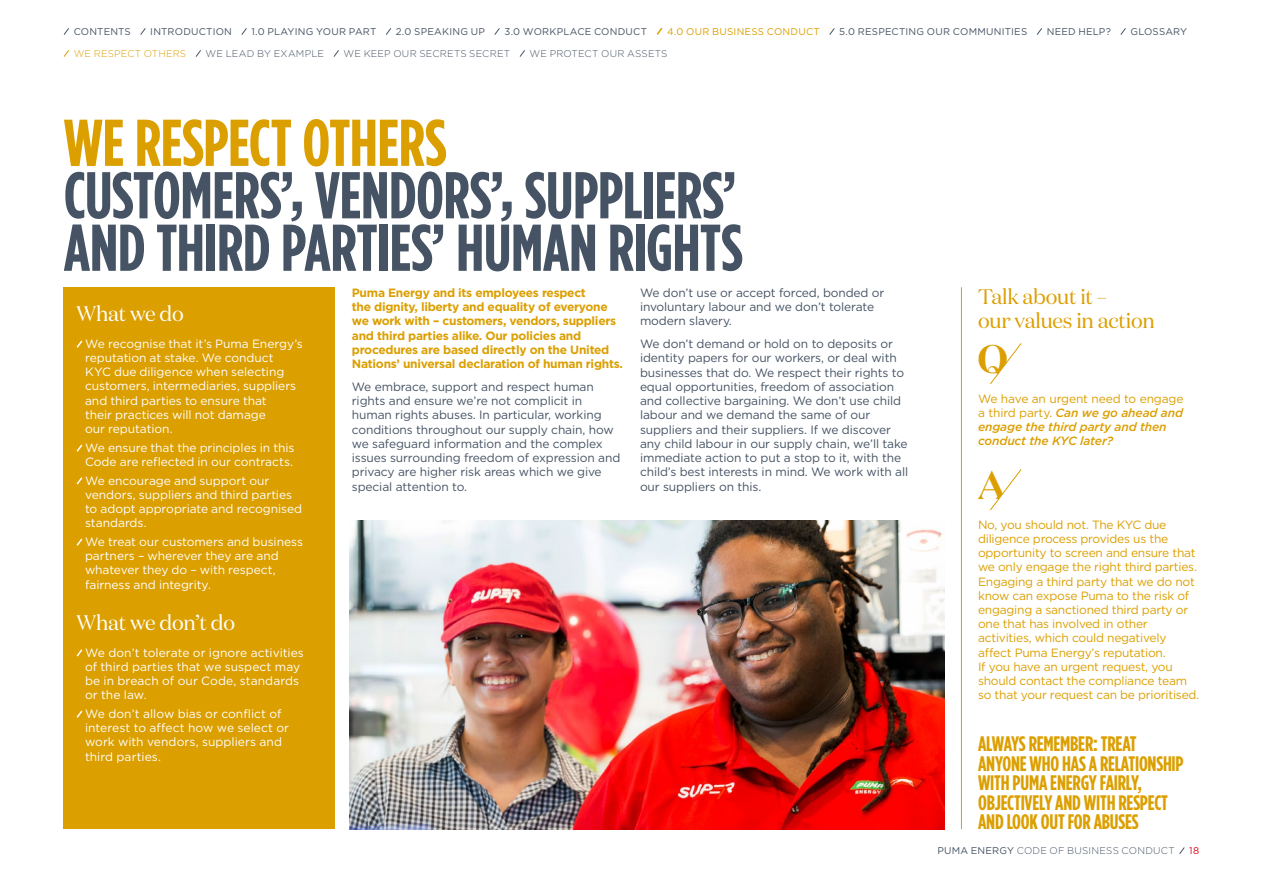
<style>
.page{position:relative;width:1263px;height:893px;background:#fff}
.page>*{position:absolute;margin:0;border:0;box-sizing:border-box;transform-origin:0 0}
.t1{font:700 66px/52.5px "Gotham Condensed";letter-spacing:-.005em;color:#455364}
.t2{font:700 66px "Gotham Condensed";letter-spacing:-.005em;color:#dc9f00}
.t3{font:600 39.9px "Domaine Disp";color:#dc9f00}
.t4{font:700 21px/19.5px "Gotham Condensed";letter-spacing:-.01em;color:#dc9f00}
.t5{font:21px/24px "Domaine Disp";letter-spacing:-.01em;color:#dc9f00}
.t6{font:21px "Domaine Disp";letter-spacing:-.01em;color:#fff}
.t7{font:12px/14.2px "Gotham";letter-spacing:-.01em;color:#455364}
.t8{font:12px/14.2px "Gotham";color:#fff}
.t9{font:12px/14.2px "Gotham";letter-spacing:-.02em;color:#dc9f00}
.t10{font:700 12px/14.2px "Gotham";letter-spacing:-.02em;color:#dc9f00}
.t11{font:italic 500 12px/14.2px "Gotham";letter-spacing:-.01em;color:#dc9f00}
.t12{font:9.75px "Gotham";letter-spacing:.02em;color:#455364}
.t13{font:300 9.75px "Gotham";letter-spacing:.02em;color:#455364}
.t14{font:9.75px "Gotham";letter-spacing:.025em;color:#dc9f00}
.t15{font:300 9.75px "Gotham";letter-spacing:.015em;color:#dc9f00}
.t16{font:9.75px "Gotham";color:#d9081d}
.s1{font-weight:400;font-style:normal}
.s2{font-weight:400}
</style>
<div class="page">
<img style="left:350px;top:520px;width:594px;height:309px">
<svg style="left:990px;top:343px;width:32px;height:42px"></svg>
<svg style="left:990px;top:469px;width:32px;height:42px"></svg>
<div style="left:64px;top:287px;width:271px;height:542px;background:#dc9f00"></div>
<svg style="left:76px;top:340px;width:7px;height:8px"></svg>
<svg style="left:76px;top:444px;width:7px;height:8px"></svg>
<svg style="left:76px;top:477px;width:7px;height:8px"></svg>
<svg style="left:76px;top:538px;width:7px;height:8px"></svg>
<svg style="left:76px;top:649px;width:7px;height:8px"></svg>
<svg style="left:76px;top:710px;width:7px;height:8px"></svg>
<hr style="left:961px;top:287px;width:1px;height:542px;background:#dc9f00">
<svg style="left:1179px;top:847px;width:6px;height:7px"></svg>
<svg style="left:63px;top:28px;width:6px;height:7px"></svg>
<svg style="left:140px;top:28px;width:6px;height:7px"></svg>
<svg style="left:241px;top:28px;width:6px;height:7px"></svg>
<svg style="left:386px;top:28px;width:6px;height:7px"></svg>
<svg style="left:494px;top:28px;width:6px;height:7px"></svg>
<svg style="left:656px;top:27px;width:7px;height:8px"></svg>
<svg style="left:829px;top:28px;width:6px;height:7px"></svg>
<svg style="left:1036px;top:28px;width:6px;height:7px"></svg>
<svg style="left:1120px;top:28px;width:6px;height:7px"></svg>
<svg style="left:63px;top:50px;width:6px;height:7px"></svg>
<svg style="left:195px;top:50px;width:6px;height:7px"></svg>
<svg style="left:333px;top:50px;width:6px;height:7px"></svg>
<svg style="left:519px;top:50px;width:6px;height:7px"></svg>
<p class="t12" style="left:74px;top:25px;width:59px">CONTENTS</p>
<p class="t12" style="left:150px;top:25px;width:83px">INTRODUCTION</p>
<p class="t12" style="left:251px;top:25px;width:126px">1.0 PLAYING YOUR PART</p>
<p class="t12" style="left:396px;top:25px;width:91px">2.0 SPEAKING UP</p>
<p class="t12" style="left:504px;top:25px;width:144px">3.0 WORKPLACE CONDUCT</p>
<p class="t14" style="left:667px;top:25px;width:154px">4.0 OUR BUSINESS CONDUCT</p>
<p class="t12" style="left:839px;top:25px;width:189px">5.0 RESPECTING OUR COMMUNITIES</p>
<p class="t12" style="left:1047px;top:25px;width:66px">NEED HELP?</p>
<p class="t12" style="left:1130px;top:25px;width:58px">GLOSSARY</p>
<p class="t15" style="left:74px;top:47px;width:114px">WE RESPECT OTHERS</p>
<p class="t13" style="left:206px;top:47px;width:120px">WE LEAD BY EXAMPLE</p>
<p class="t13" style="left:344px;top:47px;width:168px">WE KEEP OUR SECRETS SECRET</p>
<p class="t13" style="left:530px;top:47px;width:139px">WE PROTECT OUR ASSETS</p>
<h1 class="t2" style="left:64px;top:104px;width:384px">WE RESPECT OTHERS</h1>
<h1 class="t1" style="left:64px;top:169px;width:680px">CUSTOMERS’, VENDORS’, SUPPLIERS’<br>AND THIRD PARTIES’ HUMAN RIGHTS</h1>
<h3 class="t6" style="left:77px;top:300px;width:109px">What we do</h3>
<p class="t8" style="left:85px;top:336px;width:219px">We recognise that it’s Puma Energy’s reputation at stake. We conduct<br>KYC due diligence when selecting customers, intermediaries, suppliers and third parties to ensure that<br>their practices will not damage<br>our reputation.</p>
<p class="t8" style="left:85px;top:440px;width:211px">We ensure that the principles in this<br>Code are reflected in our contracts.</p>
<p class="t8" style="left:85px;top:473px;width:219px">We encourage and support our vendors, suppliers and third parties to adopt appropriate and recognised standards.</p>
<p class="t8" style="left:85px;top:534px;width:219px">We treat our customers and business partners – wherever they are and whatever they do – with respect, fairness and integrity.</p>
<h3 class="t6" style="left:77px;top:609px;width:160px">What we don’t do</h3>
<p class="t8" style="left:85px;top:645px;width:220px">We don’t tolerate or ignore activities of third parties that we suspect may be in breach of our Code, standards or the law.</p>
<p class="t8" style="left:85px;top:706px;width:206px">We don’t allow bias or conflict of interest to affect how we select or work with vendors, suppliers and third parties.</p>
<p class="t10" style="left:352px;top:285px;width:273px">Puma Energy and its employees respect<br>the dignity, liberty and equality of everyone we work with – customers, vendors, suppliers and third parties alike. Our policies and procedures are based directly on the United Nations’ universal declaration of human rights.</p>
<p class="t7" style="left:352px;top:379px;width:270px">We embrace, support and respect human rights and ensure we’re not complicit in human rights abuses. In particular, working conditions throughout our supply chain, how we safeguard information and the complex issues surrounding freedom of expression and privacy are higher risk areas which we give special attention to.</p>
<p class="t7" style="left:640px;top:285px;width:246px">We don’t use or accept forced, bonded or involuntary labour and we don’t tolerate modern slavery.</p>
<p class="t7" style="left:640px;top:337px;width:270px">We don’t demand or hold on to deposits or identity papers for our workers, or deal with businesses that do. We respect their rights to equal opportunities, freedom of association and collective bargaining. We don’t use child labour and we demand the same of our suppliers and their suppliers. If we discover any child labour in our supply chain, we’ll take immediate action to put a stop to it, with the child’s best interests in mind. We work with all our suppliers on this.</p>
<h3 class="t5" style="left:978px;top:284px;width:178px">Talk about it –<br>our values in action</h3>
<h2 class="t3" style="left:977px;top:333px;width:32px">Q</h2>
<p class="t11" style="left:978px;top:391px;width:207px"><span class="s1">We have an urgent need to engage a third party.</span> Can we go ahead and engage the third party and then conduct the KYC later?</p>
<h2 class="t3" style="left:977px;top:459px;width:31px">A</h2>
<p class="t9" style="left:978px;top:517px;width:223px">No, you should not. The KYC due diligence process provides us the opportunity to screen and ensure that we only engage the right third parties.<br>Engaging a third party that we do not know can expose Puma to the risk of engaging a sanctioned third party or one that has involved in other activities, which could negatively affect Puma Energy’s reputation.<br>If you have an urgent request, you should contact the compliance team so that your request can be prioritised.</p>
<h3 class="t4" style="left:978px;top:734px;width:207px">ALWAYS REMEMBER: TREAT<br>ANYONE WHO HAS A RELATIONSHIP<br>WITH PUMA ENERGY FAIRLY,<br>OBJECTIVELY AND WITH RESPECT<br>AND LOOK OUT FOR ABUSES</h3>
<p class="t13" style="left:937px;top:844px;width:239px"><span class="s2">PUMA ENERGY</span> CODE OF BUSINESS CONDUCT</p>
<p class="t16" style="left:1189px;top:844px;width:11px">18</p>
</div>
